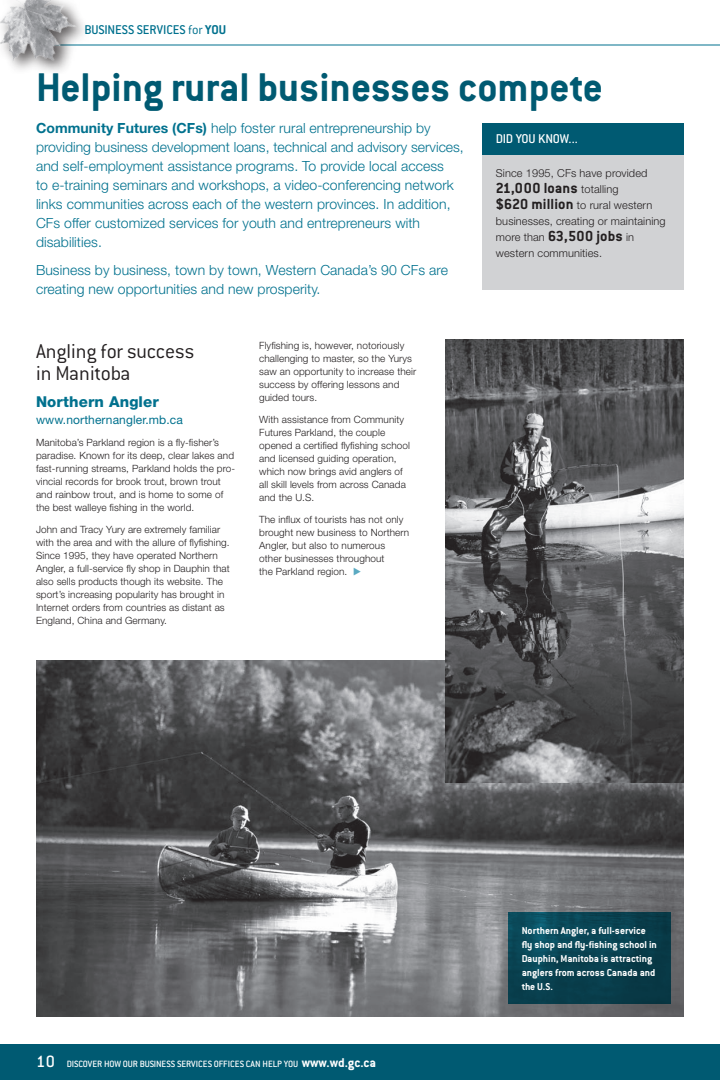
<style>
.page{position:relative;width:720px;height:1080px;background:#fff}
.page>*{position:absolute;margin:0;border:0;box-sizing:border-box;transform-origin:0 0}
.t1{font:700 44px "Conduit ITC";color:#005a72}
.t2{font:300 22px/23px "Conduit ITC";letter-spacing:-.005em;color:#231f20}
.t3{font:700 16px "Conduit ITC";letter-spacing:.01em;color:#231f20}
.t4{font:800 15px "Helvetica Neue";letter-spacing:.01em;color:#00718e}
.t5{font:300 14px/19px "Helvetica Neue";letter-spacing:.005em;color:#00718e}
.t6{font:700 14px "Conduit ITC";color:#fff}
.t7{font:500 14px "Conduit ITC";color:#00718e}
.t8{font:500 14px "Conduit ITC";letter-spacing:-.015em;color:#fff}
.t9{font:12px "Helvetica Neue";letter-spacing:.01em;color:#00718e}
.t10{font:300 11px/16px "Helvetica Neue";letter-spacing:.01em;color:#231f20}
.t11{font:700 11px/14px "Conduit ITC";color:#fff}
.t12{font:300 10px/13px "Helvetica Neue";letter-spacing:.01em;color:#231f20}
.t13{font:500 10px "Conduit ITC";color:#fff}
.s1{font-weight:300}
.s2{font-weight:700}
.s3{font-family:"Helvetica Neue";font-weight:300;font-size:11px}
.s4{font-family:"Conduit ITC";font-weight:700;font-size:16px}
.s5{font-size:18px}
.s6{font-weight:500;font-size:10px}
</style>
<div class="page">
<div style="left:0;top:1044px;width:720px;height:36px;background:#005a72"></div>
<hr style="left:42px;top:45px;width:678px;height:1px;background:#00718e">
<img style="left:0;top:0;width:90px;height:71px">
<div style="left:482px;top:155px;width:202px;height:135px;background:#d1d2d4"></div>
<div style="left:482px;top:123px;width:202px;height:32px;background:#005a72"></div>
<img style="left:36px;top:661px;width:648px;height:356px">
<img style="left:445px;top:339px;width:239px;height:443px">
<svg style="left:508px;top:912px;width:162px;height:92px;background:#084150"></svg>
<h3 class="t7" style="left:85px;top:22px;width:143px">BUSINESS SERVICES <span class="s1">for</span> <span class="s2">YOU</span></h3>
<h1 class="t1" style="left:36px;top:61px;width:569px">Helping rural businesses compete</h1>
<p class="t5" style="left:36px;top:118px;width:429px"><span class="s2">Community Futures (CFs)</span> help foster rural entrepreneurship by providing business development loans, technical and advisory services, and self-employment assistance programs. To provide local access<br>to e-training seminars and workshops, a video-conferencing network links communities across each of the western provinces. In addition, CFs offer customized services for youth and entrepreneurs with disabilities.</p>
<h3 class="t5" style="left:36px;top:260px;width:413px">Business by business, town by town, Western Canada’s 90 CFs are creating new opportunities and new prosperity.</h3>
<h3 class="t8" style="left:496px;top:130px;width:83px">DID YOU KNOW...</h3>
<p class="t10" style="left:496px;top:165px;width:153px">Since 1995, CFs have provided</p>
<h3 class="t3" style="left:496px;top:178px;width:124px">21,000 loans <span class="s3">totalling</span></h3>
<p class="t10" style="left:496px;top:197px;width:171px"><span class="s4">$620 million</span> to rural western businesses, creating or maintaining more than <span class="s4">63,500 jobs</span> in western communities.</p>
<h2 class="t2" style="left:36px;top:339px;width:160px">Angling for success in Manitoba</h2>
<h3 class="t4" style="left:36px;top:392px;width:124px">Northern Angler</h3>
<p class="t9" style="left:36px;top:413px;width:148px">www.northernangler.mb.ca</p>
<p class="t12" style="left:36px;top:436px;width:201px">Manitoba’s Parkland region is a fly-fisher’s paradise. Known for its deep, clear lakes and fast-running streams, Parkland holds the pro&shy;vincial records for brook trout, brown trout and rainbow trout, and is home to some of the best walleye fishing in the world.</p>
<p class="t12" style="left:36px;top:523px;width:195px">John and Tracy Yury are extremely familiar with the area and with the allure of flyfishing.<br>Since 1995, they have operated Northern Angler, a full-service fly shop in Dauphin that also sells products though its website. The sport’s increasing popularity has brought in Internet orders from countries as distant as England, China and Germany.</p>
<p class="t12" style="left:259px;top:338px;width:159px">Flyfishing is, however, notoriously challenging to master, so the Yurys saw an opportunity to increase their success by offering lessons and guided tours.</p>
<p class="t12" style="left:259px;top:412px;width:152px">With assistance from Community<br>Futures Parkland, the couple opened a certified flyfishing school and licensed guiding operation, which now brings avid anglers of all skill levels from across Canada and the U.S.</p>
<p class="t12" style="left:259px;top:512px;width:152px">The influx of tourists has not only brought new business to Northern<br>Angler, but also to numerous other businesses throughout<br>the Parkland region.</p>
<p class="t13" style="left:36px;top:1058px;width:41px"><span class="s5">10</span> DISCOVER</p>
<p class="t13" style="left:104px;top:1058px;width:7px">HOW</p>
<p class="t13" style="left:123px;top:1058px;width:28px">OUR BUSINESS</p>
<p class="t13" style="left:177px;top:1058px;width:10px">SERVICES</p>
<p class="t13" style="left:214px;top:1058px;width:19px">OFFICES</p>
<h3 class="t6" style="left:246px;top:1054px;width:132px"><span class="s6">CAN HE LP YOU</span> www.wd.gc.ca</h3>
<p class="t11" style="left:522px;top:923px;width:137px">Northern Angler, a full-service fly shop and fly-fishing school in<br>Dauphin, Manitoba is attracting anglers from across Canada and the U.S.</p>
</div>
